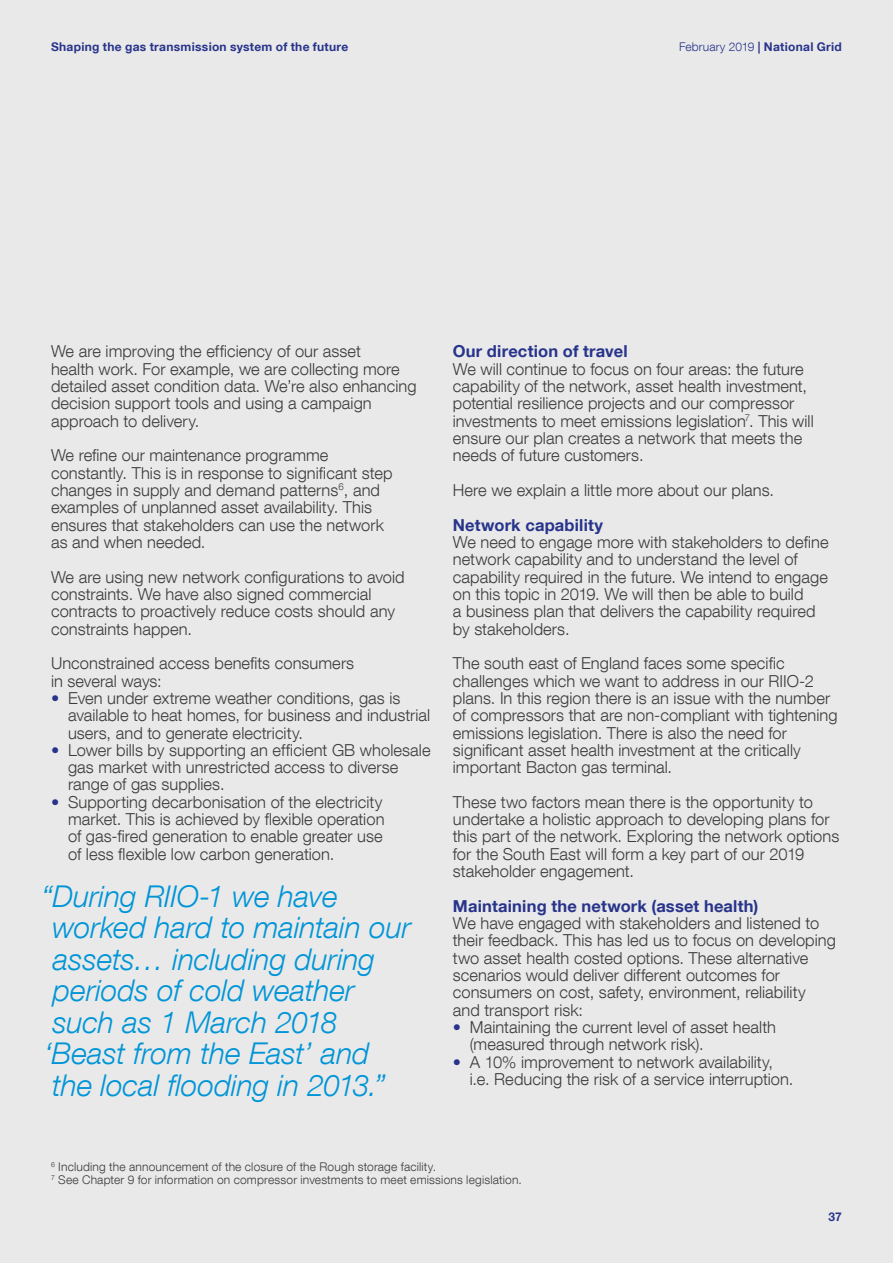
<style>
.page{position:relative;width:893px;height:1263px;background:#e9e9e9}
.page>*{position:absolute;margin:0;border:0;box-sizing:border-box;transform-origin:0 0}
.t1{font:italic 300 30px "Helvetica Neue LT Com";letter-spacing:-.005em;color:#0095d7}
.t2{font:300 16.5px/17.4px "Helvetica Neue LT Com";letter-spacing:.005em;color:#3c3c3b}
.t3{font:700 16.5px "Helvetica Neue LT Com";letter-spacing:.01em;color:#28348b}
.t4{font:300 12px/12.6px "Helvetica Neue LT Com";letter-spacing:.015em;color:#3c3c3b}
.t5{font:700 12px "Helvetica Neue LT Com";letter-spacing:.025em;color:#28348b}
.s1{font-weight:300}
.s2{color:#28348b}
</style>
<div class="page">
<p class="t5" style="left:51px;top:39px;width:299px">Shaping the gas transmission system of the future</p>
<p class="t5" style="left:679px;top:39px;width:164px"><span class="s1">February 2019</span> | National Grid</p>
<p class="t2" style="left:51px;top:342px;width:367px">We are improving the efficiency of our asset<br>health work. For example, we are collecting more detailed asset condition data. We’re also enhancing decision support tools and using a campaign approach to delivery.</p>
<p class="t2" style="left:51px;top:446px;width:343px">We refine our maintenance programme constantly. This is in response to significant step changes in supply and demand patterns<sup>6</sup>, and examples of unplanned asset availability. This ensures that stakeholders can use the network as and when needed.</p>
<p class="t2" style="left:51px;top:568px;width:355px">We are using new network configurations to avoid constraints. We have also signed commercial contracts to proactively reduce costs should any constraints happen.</p>
<p class="t2" style="left:51px;top:654px;width:305px">Unconstrained access benefits consumers in several ways:</p>
<p class="t2" style="left:68px;top:689px;width:364px;text-indent:-17px"><span class="s2">•</span> Even under extreme weather conditions, gas is available to heat homes, for business and industrial users, and to generate electricity.</p>
<p class="t2" style="left:68px;top:741px;width:364px;text-indent:-17px"><span class="s2">•</span> Lower bills by supporting an efficient GB wholesale gas market with unrestricted access to diverse range of gas supplies.</p>
<p class="t2" style="left:68px;top:793px;width:318px;text-indent:-17px"><span class="s2">•</span> Supporting decarbonisation of the electricity market. This is achieved by flexible operation of gas-fired generation to enable greater use of less flexible low carbon generation.</p>
<h1 class="t1" style="left:42px;top:878px;width:297px">“During RIIO-1 we have</h1>
<h1 class="t1" style="left:52px;top:909px;width:360px">worked hard to maintain our</h1>
<h1 class="t1" style="left:53px;top:941px;width:324px">assets… including during</h1>
<h1 class="t1" style="left:53px;top:972px;width:303px">periods of cold weather</h1>
<h1 class="t1" style="left:52px;top:1004px;width:287px">such as 1 March 2018</h1>
<h1 class="t1" style="left:44px;top:1035px;width:327px">‘Beast from the East’ and</h1>
<h1 class="t1" style="left:52px;top:1067px;width:335px">the local flooding in 2013.”</h1>
<p class="t3" style="left:453px;top:341px;width:176px">Our direction of travel</p>
<p class="t2" style="left:453px;top:360px;width:362px">We will continue to focus on four areas: the future capability of the network, asset health investment, potential resilience projects and our compressor investments to meet emissions legislation<sup>7</sup>. This will ensure our plan creates a network that meets the needs of future customers.</p>
<p class="t2" style="left:453px;top:481px;width:323px">Here we explain a little more about our plans.</p>
<p class="t3" style="left:453px;top:514px;width:152px">Network capability</p>
<p class="t2" style="left:453px;top:533px;width:377px">We need to engage more with stakeholders to define network capability and to understand the level of capability required in the future. We intend to engage on this topic in 2019. We will then be able to build<br>a business plan that delivers the capability required by stakeholders.</p>
<p class="t2" style="left:453px;top:654px;width:386px">The south east of England faces some specific challenges which we want to address in our RIIO-2 plans. In this region there is an issue with the number of compressors that are non-compliant with tightening emissions legislation. There is also the need for significant asset health investment at the critically important Bacton gas terminal.</p>
<p class="t2" style="left:453px;top:793px;width:388px">These two factors mean there is the opportunity to undertake a holistic approach to developing plans for this part of the network. Exploring the network options for the South East will form a key part of our 2019 stakeholder engagement.</p>
<p class="t3" style="left:453px;top:895px;width:307px">Maintaining the network (asset health)</p>
<p class="t2" style="left:453px;top:914px;width:385px">We have engaged with stakeholders and listened to their feedback. This has led us to focus on developing two asset health costed options. These alternative scenarios would deliver different outcomes for consumers on cost, safety, environment, reliability and transport risk:</p>
<p class="t2" style="left:470px;top:1018px;width:308px;text-indent:-17px"><span class="s2">•</span> Maintaining the current level of asset health (measured through network risk).</p>
<p class="t2" style="left:470px;top:1053px;width:325px;text-indent:-17px"><span class="s2">•</span> A 10% improvement to network availability, i.e. Reducing the risk of a service interruption.</p>
<p class="t4" style="left:51px;top:1160px;width:472px"><sup>6</sup> Including the announcement of the closure of the Rough storage facility.<br><sup>7</sup> See Chapter 9 for information on compressor investments to meet emissions legislation.</p>
<p class="t5" style="left:828px;top:1209px;width:15px">37</p>
</div>
